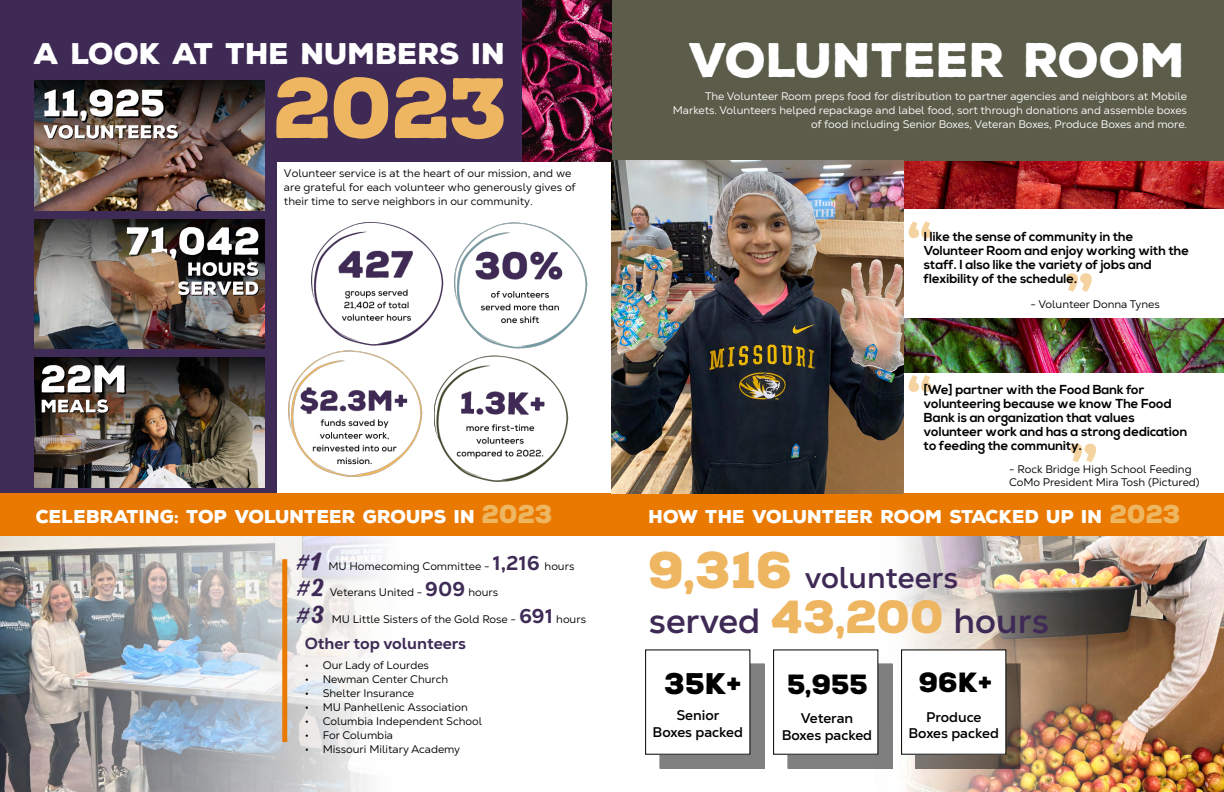
<style>
.page{position:relative;width:1224px;height:792px;background:#fff}
.page>*{position:absolute;margin:0;border:0;box-sizing:border-box;transform-origin:0 0}
.t1{font:900 83px "Nexa Rust Slab";color:#efb661}
.t2{font:900 62px "Nexa Text";color:#efb661}
.t3{font:900 47px "Nexa Rust Sans";color:#fff}
.t4{font:700 35px "Nexa Text";color:#3f2a56}
.t5{font:34px "Dollie Script Personal Use";color:#3f2a56}
.t6{font:700 30px "Nexa Text";color:#3f2a56}
.t7{font:900 29px "Nexa Rust Sans";color:#fff}
.t8{font:900 29px "Nexa Rust Sans";color:#000}
.t9{font:900 27px "Nexa Rust Sans";color:#000}
.t10{font:900 18px "Nexa Rust Sans";color:#fff}
.t11{font:800 16px "Nexa Text";color:#3e2b56}
.t12{font:700 14px/16.8px "Nexa Text";color:#000;text-align:center}
.t13{font:700 13px/14px "Nexa";color:#000}
.t14{font:11px/14px "Nexa Text";color:#000}
.t15{font:11px/14px "Nexa Text";color:#fff;text-align:right}
.s1{font-size:25px;color:#efb661}
.s2{font-family:"Nexa Rust Script B 1";font-size:26px}
.s3{font-weight:800;font-size:20px;color:#3e2b56}
.s4{font-family:"Nexa Rust Sans";font-weight:900;font-size:50px;color:#efb661}
.s5{font-family:"Nexa Rust Sans";font-weight:900;font-size:45px;color:#efb661}
</style>
<div class="page">
<img style="left:874px;top:535px;width:350px;height:257px">
<img style="left:0;top:535px;width:410px;height:257px">
<div style="left:612px;top:0;width:612px;height:161px;background:#5b5c4a"></div>
<div style="left:0;top:0;width:276px;height:497px;background:#3e2b56"></div>
<div style="left:0;top:0;width:612px;height:161px;background:#3f2a56"></div>
<div style="left:660px;top:664px;width:104px;height:104px;background:#808080"></div>
<div style="left:646px;top:650px;width:104px;height:104px;background:#fff"></div>
<div style="left:788px;top:664px;width:104px;height:104px;background:#7f7f7f"></div>
<div style="left:774px;top:650px;width:104px;height:104px;background:#fff"></div>
<svg style="left:917px;top:665px;width:102px;height:102px;background:#65574b"></svg>
<div style="left:902px;top:650px;width:104px;height:104px;background:#fff"></div>
<div style="left:0;top:493px;width:1224px;height:42px;background:#e97900"></div>
<div style="left:282px;top:559px;width:5px;height:183px;background:#e97900"></div>
<img style="left:34px;top:219px;width:230px;height:130px">
<img style="left:34px;top:358px;width:230px;height:129px">
<img style="left:34px;top:81px;width:230px;height:129px">
<img style="left:311px;top:222px;width:133px;height:124px">
<img style="left:454px;top:222px;width:134px;height:127px">
<img style="left:288px;top:350px;width:135px;height:127px">
<img style="left:435px;top:355px;width:134px;height:127px">
<img style="left:903px;top:161px;width:321px;height:48px">
<img style="left:903px;top:318px;width:321px;height:54px">
<img style="left:523px;top:0;width:89px;height:161px">
<img style="left:612px;top:161px;width:291px;height:332px">
<h3 class="t7" style="left:34px;top:34px;width:474px">A LOOK AT THE NUMBERS IN</h3>
<h1 class="t1" style="left:275px;top:52px;width:237px">2023</h1>
<p class="t14" style="left:284px;top:167px;width:293px">Volunteer service is at the heart of our mission, and we are grateful for each volunteer who generously gives of their time to serve neighbors in our community.</p>
<h3 class="t10" style="left:36px;top:504px;width:519px">CELEBRATING: TOP VOLUNTEER GROUPS IN <span class="s1">2023</span></h3>
<h3 class="t5" style="left:296px;top:540px;width:28px">#<span class="s2">1</span></h3>
<p class="t14" style="left:328px;top:559px;width:247px">MU Homecoming Committee - <span class="s3">1,216</span> hours</p>
<h3 class="t5" style="left:297px;top:566px;width:30px">#<span class="s2">2</span></h3>
<p class="t14" style="left:330px;top:585px;width:170px">Veterans United - <span class="s3">909</span> hours</p>
<h3 class="t5" style="left:296px;top:593px;width:31px">#<span class="s2">3</span></h3>
<p class="t14" style="left:332px;top:612px;width:256px">MU Little Sisters of the Gold Rose - <span class="s3">691</span> hours</p>
<h3 class="t11" style="left:305px;top:633px;width:163px">Other top volunteers</h3>
<p class="t14" style="left:305px;top:658px;width:126px">• Our Lady of Lourdes</p>
<p class="t14" style="left:305px;top:672px;width:145px">• Newman Center Church</p>
<p class="t14" style="left:305px;top:686px;width:111px">• Shelter Insurance</p>
<p class="t14" style="left:305px;top:700px;width:165px">• MU Panhellenic Association</p>
<p class="t14" style="left:305px;top:714px;width:179px">• Columbia Independent School</p>
<p class="t14" style="left:305px;top:728px;width:90px">• For Columbia</p>
<p class="t14" style="left:305px;top:742px;width:157px">• Missouri Military Academy</p>
<h3 class="t3" style="left:689px;top:29px;width:498px">VOLUNTEER ROOM</h3>
<p class="t15" style="left:673px;top:89px;width:516px">The Volunteer Room preps food for distribution to partner agencies and neighbors at Mobile<br>Markets. Volunteers helped repackage and label food, sort through donations and assemble boxes of food including Senior Boxes, Veteran Boxes, Produce Boxes and more.</p>
<h2 class="t2" style="left:905px;top:204px;width:31px">“</h2>
<p class="t13" style="left:924px;top:230px;width:267px">I like the sense of community in the Volunteer Room and enjoy working with the staff. I also like the variety of jobs and flexibility of the schedule.</p>
<p class="t14" style="left:1030px;top:297px;width:131px">- Volunteer Donna Tynes</p>
<h2 class="t2" style="left:1063px;top:255px;width:33px">”</h2>
<h2 class="t2" style="left:905px;top:358px;width:31px">“</h2>
<p class="t13" style="left:924px;top:383px;width:265px">[We] partner with the Food Bank for volunteering because we know The Food Bank is an organization that values volunteer work and has a strong dedication to feeding the community.</p>
<h2 class="t2" style="left:1067px;top:426px;width:33px">”</h2>
<p class="t14" style="left:1009px;top:463px;width:192px;line-height:13.2px">- Rock Bridge High School Feeding<br>CoMo President Mira Tosh (Pictured)</p>
<h3 class="t10" style="left:649px;top:505px;width:534px">HOW THE VOLUNTEER ROOM STACKED UP IN <span class="s1">2023</span></h3>
<h3 class="t6" style="left:649px;top:559px;width:311px"><span class="s4">9,316</span> volunteers</h3>
<h3 class="t4" style="left:649px;top:599px;width:402px">served <span class="s5">43,200</span> hours</h3>
<h3 class="t8" style="left:665px;top:664px;width:79px">35K+</h3>
<p class="t12" style="left:653px;top:706px;width:92px">Senior<br>Boxes packed</p>
<h3 class="t9" style="left:788px;top:666px;width:82px">5,955</h3>
<p class="t12" style="left:782px;top:709px;width:92px">Veteran<br>Boxes packed</p>
<h3 class="t9" style="left:919px;top:664px;width:75px">96K+</h3>
<p class="t12" style="left:909px;top:708px;width:92px">Produce<br>Boxes packed</p>
</div>
